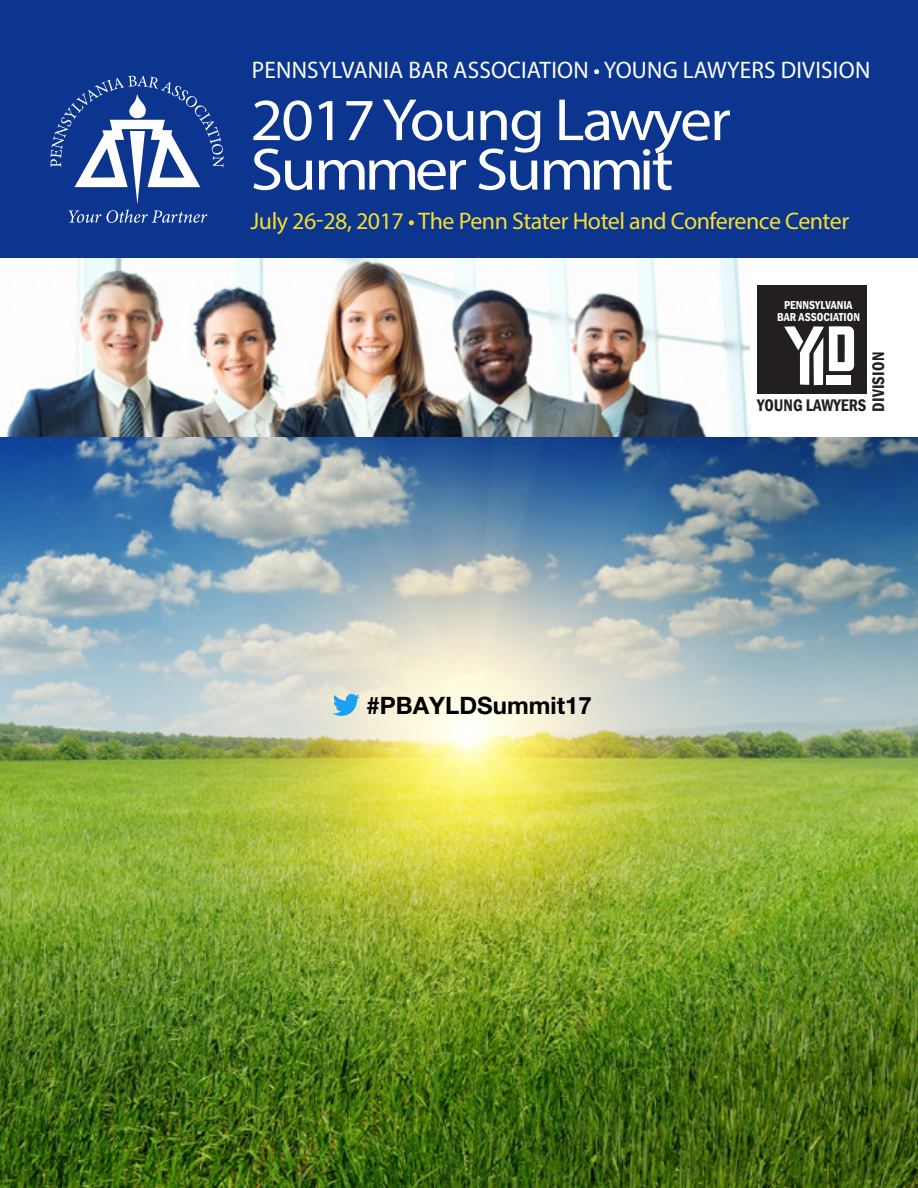
<style>
.page{position:relative;width:918px;height:1188px;background:#fff}
.page>*{position:absolute;margin:0;border:0;box-sizing:border-box;transform-origin:0 0}
.t1{font:60px/49.5px "Myriad Pro";letter-spacing:-.04em;color:#fff;scale:1.06 1}
.t2{font:24px "Myriad Pro";letter-spacing:-.02em;color:#f4de32}
.t3{font:24px "Myriad Pro";letter-spacing:.01em;color:#fff}
.t4{font:700 24px "Helvetica Neue LT Pro";color:#000}
.t5{font:600 condensed 17.25px "Franklin Gothic";color:#231f20}
.t6{font:600 condensed 11.85px/11.6px "Franklin Gothic";color:#fff;text-align:center}
</style>
<div class="page">
<div style="left:0;top:0;width:918px;height:289px;background:#0c358f"></div>
<img style="left:0;top:436px;width:918px;height:752px">
<div style="left:738px;top:258px;width:180px;height:178px;background:#fff"></div>
<svg style="left:51px;top:76px;width:173px;height:147px"></svg>
<img style="left:0;top:258px;width:749px;height:178px">
<div style="left:757px;top:286px;width:110px;height:108px;background:#231f20"></div>
<svg style="left:784px;top:326px;width:70px;height:59px"></svg>
<svg style="left:333px;top:694px;width:27px;height:22px"></svg>
<p class="t3" style="left:252px;top:55px;width:620px">PENNSYLVANIA BAR ASSOCIATION • YOUNG LAWYERS DIVISION</p>
<h1 class="t1" style="left:251px;top:94px;width:455px">2017 Young Lawyer<br>Summer Summit</h1>
<p class="t2" style="left:251px;top:207px;width:600px">July 26-28, 2017 • The Penn Stater Hotel and Conference Center</p>
<p class="t6" style="left:777px;top:299px;width:84px">PENNSYLVANIA<br>BAR ASSOCIATION</p>
<p class="t4" style="left:367px;top:691px;width:227px">#PBAYLDSummit17</p>
<p class="t5" style="left:867px;top:412px;width:62px;rotate:-90deg">DIVISION</p>
<p class="t5" style="left:757px;top:394px;width:111px">YOUNG LAWYERS</p>
</div>
